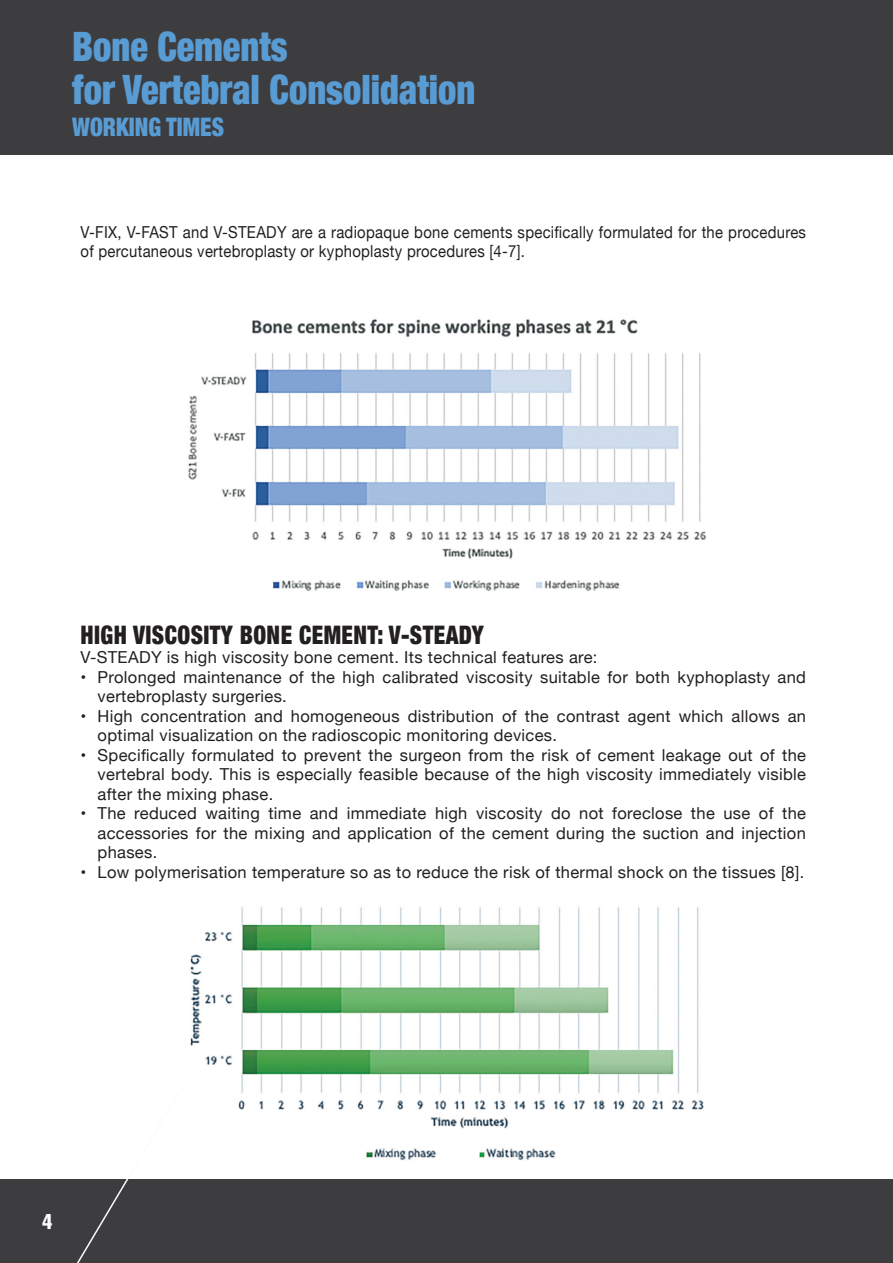
<style>
.page{position:relative;width:893px;height:1263px;background:#fff}
.page>*{position:absolute;margin:0;border:0;box-sizing:border-box;transform-origin:0 0}
.t1{font:900 condensed 40.5px "Helvetica Neue";color:#599cd4;scale:.9 1}
.t2{font:900 condensed 25.5px "Helvetica Neue";letter-spacing:.02em;color:#231f20;scale:.9 1}
.t3{font:900 condensed 25.5px "Helvetica Neue";color:#599cd4;scale:.9 1}
.t4{font:21px "Helvetica LT Std Comp";color:#fff}
.t5{font:16.5px/19.5px "Helvetica Neue";letter-spacing:.02em;color:#231f20}
.t6{font:16.5px/19.5px "Helvetica Neue";letter-spacing:.02em;color:#231f20;scale:.9 1}
</style>
<div class="page">
<div style="left:0;top:1180px;width:893px;height:83px;background:#3d3d40"></div>
<svg style="left:45px;top:1179px;width:142px;height:84px"></svg>
<div style="left:0;top:0;width:893px;height:154px;background:#3d3d40"></div>
<img style="left:188px;top:319px;width:518px;height:272px">
<img style="left:190px;top:907px;width:514px;height:254px">
<p class="t1" style="left:72px;top:13px;width:241px">Bone Cements</p>
<p class="t1" style="left:72px;top:57px;width:449px">for Vertebral Consolidation</p>
<p class="t3" style="left:72px;top:106px;width:170px">WORKING TIMES</p>
<p class="t6" style="left:81px;top:223px;width:807px">V-FIX, V-FAST and V-STEADY are a radiopaque bone cements specifically formulated for the procedures of percutaneous vertebroplasty or kyphoplasty procedures [4-7].</p>
<p class="t2" style="left:81px;top:614px;width:450px">HIGH VISCOSITY BONE CEMENT: V-STEADY</p>
<p class="t5" style="left:81px;top:649px;width:518px">V-STEADY is high viscosity bone cement. Its technical features are:</p>
<p class="t5" style="left:98px;top:668px;width:710px;text-indent:-17px">• Prolonged maintenance of the high calibrated viscosity suitable for both kyphoplasty and vertebroplasty surgeries.</p>
<p class="t5" style="left:98px;top:707px;width:710px;text-indent:-17px">• High concentration and homogeneous distribution of the contrast agent which allows an optimal visualization on the radioscopic monitoring devices.</p>
<p class="t5" style="left:98px;top:746px;width:710px;text-align:justify;text-indent:-17px">• Specifically formulated to prevent the surgeon from the risk of cement leakage out of the vertebral body. This is especially feasible because of the high viscosity immediately visible after the mixing phase.</p>
<p class="t5" style="left:98px;top:805px;width:710px;text-align:justify;text-indent:-17px">• The reduced waiting time and immediate high viscosity do not foreclose the use of the accessories for the mixing and application of the cement during the suction and injection phases.</p>
<p class="t5" style="left:81px;top:863px;width:725px">• Low polymerisation temperature so as to reduce the risk of thermal shock on the tissues [8].</p>
<p class="t4" style="left:43px;top:1208px;width:11px">4</p>
</div>
